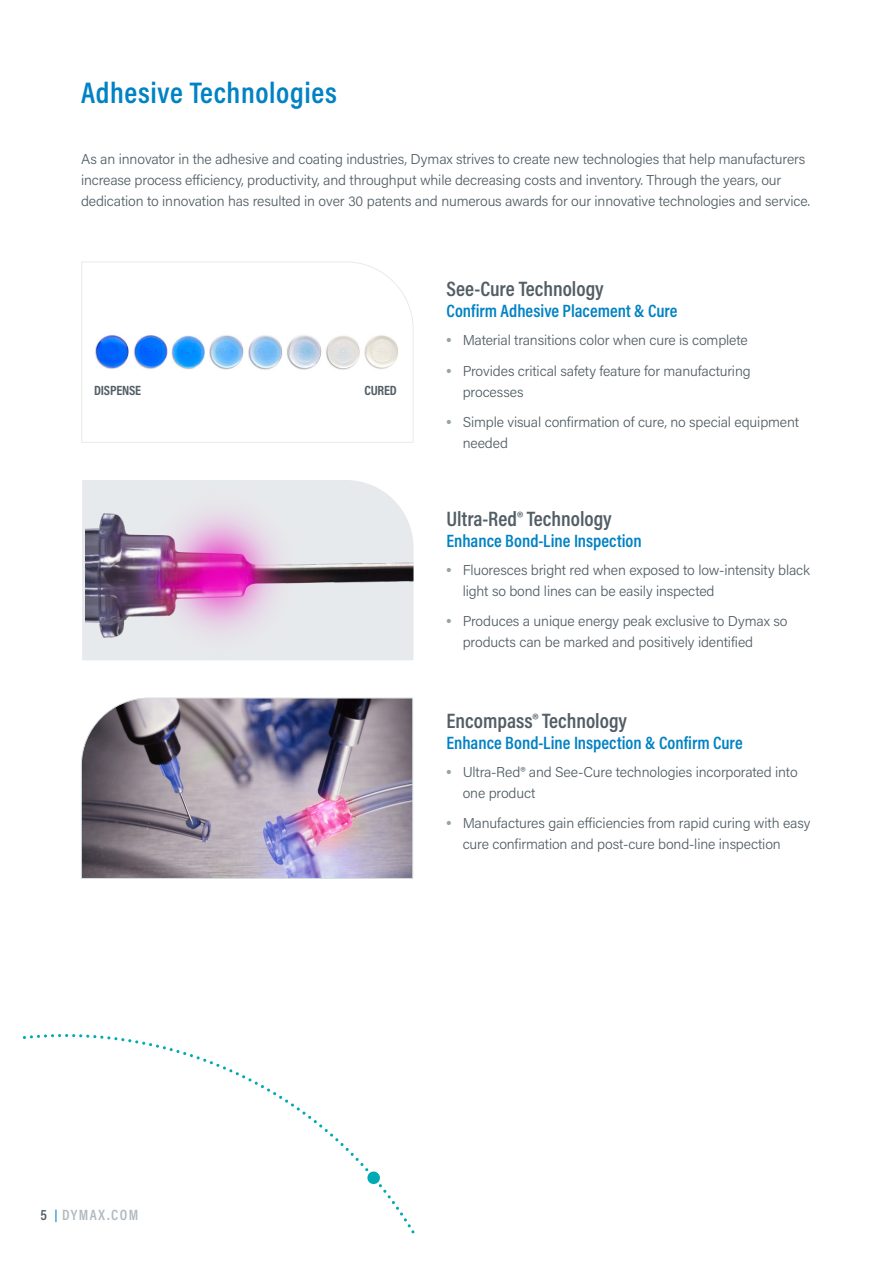
<style>
.page{position:relative;width:893px;height:1263px;background:#fff}
.page>*{position:absolute;margin:0;border:0;box-sizing:border-box;transform-origin:0 0}
.t1{font:600 30px "Acumin Pro Cond";letter-spacing:.02em;color:#0082c4}
.t2{font:600 21px "Acumin Pro Cond";color:#525e65}
.t3{font:600 18px "Acumin Pro Cond";color:#0082c4}
.t4{font:600 15px "Acumin Pro Cond";letter-spacing:.1em;color:#b1bac0}
.t5{font:300 14.25px/21px "Acumin Pro";letter-spacing:-.01em;color:#525e65}
.t6{font:700 13.5px "Acumin Pro Cond";letter-spacing:-.015em;color:#525e65}
.s1{font-family:"Arial Nova";font-weight:700;color:#95a3ab}
.s2{color:#525e65}
.s3{font-size:12px;color:#0082c4}
</style>
<div class="page">
<svg style="left:23px;top:1034px;width:392px;height:199px"></svg>
<svg style="left:81px;top:261px;width:333px;height:182px"></svg>
<img style="left:81px;top:697px;width:332px;height:182px">
<img style="left:85px;top:480px;width:328px;height:180px">
<h1 class="t1" style="left:81px;top:73px;width:257px">Adhesive Technologies</h1>
<p class="t5" style="left:81px;top:148px;width:731px">As an innovator in the adhesive and coating industries, Dymax strives to create new technologies that help manufacturers increase process efficiency, productivity, and throughput while decreasing costs and inventory. Through the years, our dedication to innovation has resulted in over 30 patents and numerous awards for our innovative technologies and service.</p>
<p class="t6" style="left:94px;top:382px;width:49px">DISPENSE</p>
<p class="t6" style="left:364px;top:381px;width:34px">CURED</p>
<h2 class="t2" style="left:446px;top:275px;width:159px">See-Cure Technology</h2>
<p class="t3" style="left:446px;top:299px;width:233px">Confirm Adhesive Placement &amp; Cure</p>
<p class="t5" style="left:446px;top:329px;width:303px"><span class="s1">•</span> Material transitions color when cure is complete</p>
<p class="t5" style="left:463px;top:360px;width:289px;text-indent:-16px"><span class="s1">•</span> Provides critical safety feature for manufacturing processes</p>
<p class="t5" style="left:463px;top:411px;width:338px;text-indent:-16px"><span class="s1">•</span> Simple visual confirmation of cure, no special equipment needed</p>
<h2 class="t2" style="left:446px;top:505px;width:167px">Ultra-Red® Technology</h2>
<p class="t3" style="left:446px;top:529px;width:197px">Enhance Bond-Line Inspection</p>
<p class="t5" style="left:463px;top:559px;width:349px;text-indent:-16px"><span class="s1">•</span> Fluoresces bright red when exposed to low-intensity black light so bond lines can be easily inspected</p>
<p class="t5" style="left:463px;top:610px;width:326px;text-indent:-16px"><span class="s1">•</span> Produces a unique energy peak exclusive to Dymax so products can be marked and positively identified</p>
<h2 class="t2" style="left:446px;top:707px;width:182px">Encompass® Technology</h2>
<p class="t3" style="left:446px;top:731px;width:298px">Enhance Bond-Line Inspection &amp; Confirm Cure</p>
<p class="t5" style="left:463px;top:761px;width:336px;text-indent:-16px"><span class="s1">•</span> Ultra-Red® and See-Cure technologies incorporated into one product</p>
<p class="t5" style="left:463px;top:812px;width:349px;text-indent:-16px"><span class="s1">•</span> Manufactures gain efficiencies from rapid curing with easy cure confirmation and post-cure bond-line inspection</p>
<p class="t4" style="left:41px;top:1205px;width:99px"><span class="s2">5</span> <span class="s3">|</span> DYMAX.COM</p>
</div>
